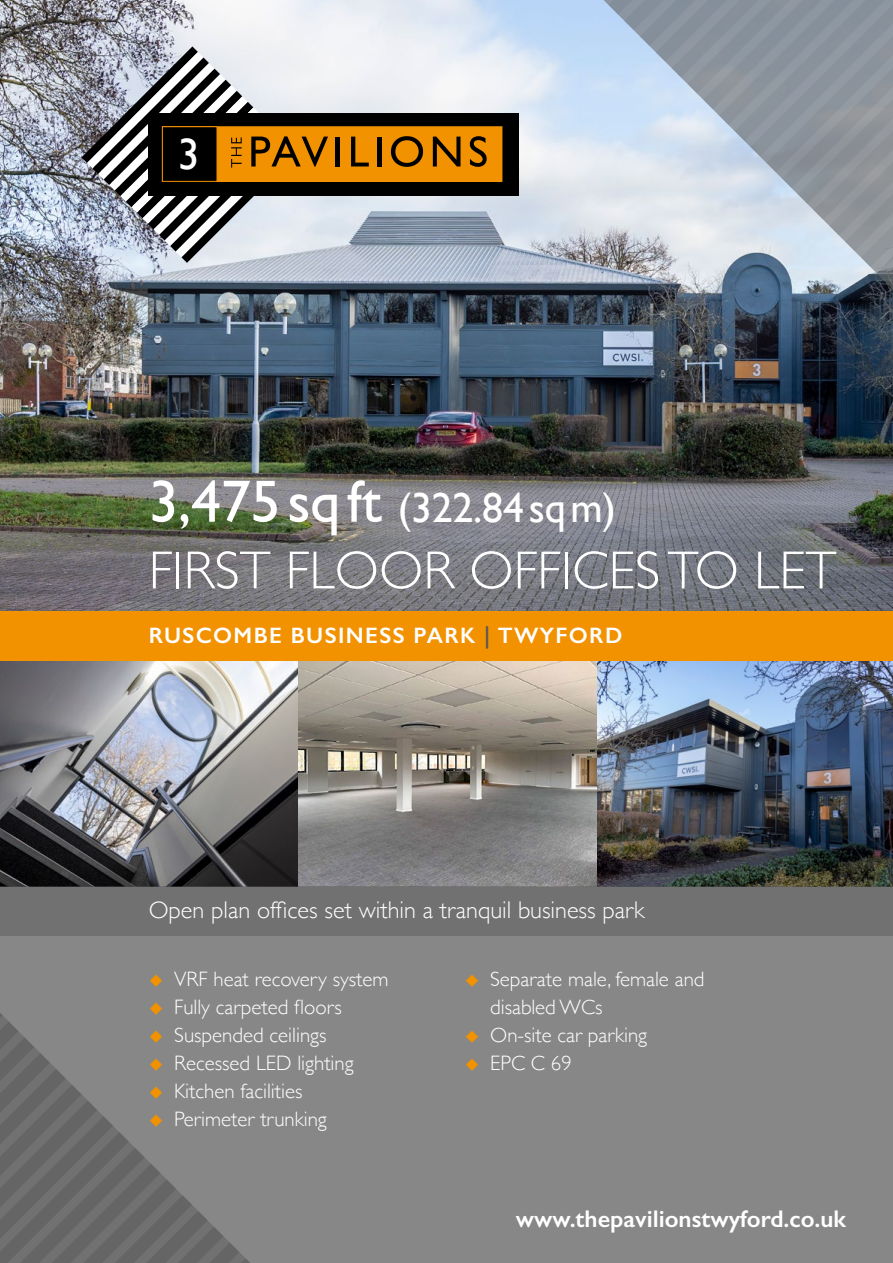
<style>
.page{position:relative;width:893px;height:1263px;background:#fff}
.page>*{position:absolute;margin:0;border:0;box-sizing:border-box;transform-origin:0 0}
.t1{font:300 53.85px "Gill Sans";color:#fff}
.t2{font:43.8px "Gill Sans";color:#fff}
.t3{font:41.85px "Gill Sans";letter-spacing:-.005em;color:#fff}
.t4{font:300 24.15px "Gill Sans";color:#fff}
.t5{font:600 24.15px "Gill Sans";color:#fff}
.t6{font:600 22.5px "Gill Sans";letter-spacing:.06em;color:#fff}
.t7{font:300 20.85px/28px "Gill Sans";color:#fff}
.s1{font-size:59.85px}
.s2{color:#575756}
.s3{color:#f39200}
</style>
<div class="page">
<div style="left:0;top:886px;width:893px;height:377px;background:#878787"></div>
<img style="left:0;top:0;width:893px;height:886px">
<div style="left:0;top:886px;width:893px;height:49px;background:#717171"></div>
<div style="left:0;top:612px;width:893px;height:49px;background:#f39200"></div>
<svg style="left:0;top:880px;width:618px;height:56px"></svg>
<svg style="left:0;top:1013px;width:250px;height:250px"></svg>
<img style="left:435px;top:0;width:458px;height:583px">
<svg style="left:608px;top:0;width:285px;height:298px;background:#a7b1bc"></svg>
<div style="left:148px;top:113px;width:371px;height:83px;background:#000"></div>
<div style="left:162px;top:127px;width:340px;height:54px;background:#f39200"></div>
<div style="left:162px;top:126px;width:340px;height:56px;border:1px solid #f39200"></div>
<hr style="left:336px;top:137px;width:4px;height:29px;background:#000">
<svg style="left:351px;top:137px;width:18px;height:29px"></svg>
<hr style="left:377px;top:137px;width:4px;height:29px;background:#000">
<svg style="left:391px;top:136px;width:32px;height:31px"></svg>
<svg style="left:433px;top:137px;width:27px;height:29px"></svg>
<svg style="left:470px;top:136px;width:17px;height:31px"></svg>
<svg style="left:82px;top:46px;width:246px;height:217px"></svg>
<h2 class="t2" style="left:178px;top:128px;width:23px">3</h2>
<h3 class="t3" style="left:149px;top:483px;width:469px"><span class="s1">3,475sqft</span> (322.84sqm)</h3>
<h1 class="t1" style="left:149px;top:528px;width:689px">FIRST FLOOR OFFICES TO LET</h1>
<p class="t6" style="left:149px;top:622px;width:475px">RUSCOMBE BUSINESS PARK <span class="s2">|</span> TWYFORD</p>
<p class="t4" style="left:149px;top:891px;width:497px">Open plan offices set within a tranquil business park</p>
<p class="t7" style="left:149px;top:964px;width:241px"><span class="s3">◆</span> VRF heat recovery system</p>
<p class="t7" style="left:149px;top:992px;width:195px"><span class="s3">◆</span> Fully carpeted floors</p>
<p class="t7" style="left:149px;top:1020px;width:179px"><span class="s3">◆</span> Suspended ceilings</p>
<p class="t7" style="left:149px;top:1048px;width:206px"><span class="s3">◆</span> Recessed LED lighting</p>
<p class="t7" style="left:149px;top:1076px;width:155px"><span class="s3">◆</span> Kitchen facilities</p>
<p class="t7" style="left:149px;top:1104px;width:180px"><span class="s3">◆</span> Perimeter trunking</p>
<p class="t7" style="left:490px;top:964px;width:216px;text-indent:-26px"><span class="s3">◆</span> Separate male, female and disabled WCs</p>
<p class="t7" style="left:465px;top:1020px;width:184px"><span class="s3">◆</span> On-site car parking</p>
<p class="t7" style="left:465px;top:1048px;width:109px"><span class="s3">◆</span> EPC C 69</p>
<p class="t5" style="left:516px;top:1204px;width:332px">www.thepavilionstwyford.co.uk</p>
</div>
